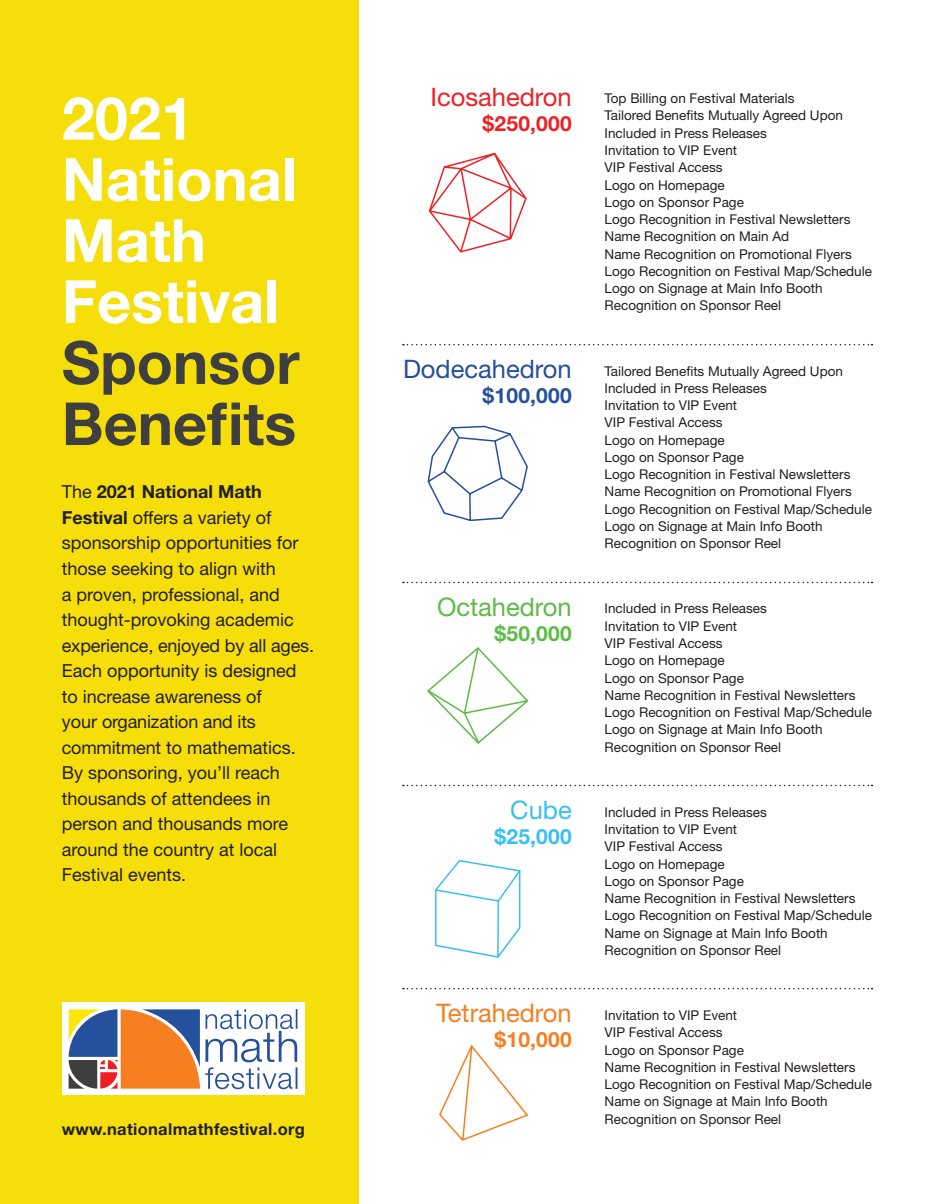
<style>
.page{position:relative;width:934px;height:1204px;background:#fff}
.page>*{position:absolute;margin:0;border:0;box-sizing:border-box;transform-origin:0 0}
.t1{font:700 59.4px/61.1px "Helvetica Neue";color:#fff}
.t2{font:700 59.4px/61.1px "Helvetica Neue";color:#3f3f3f}
.t3{font:25.5px "Helvetica Neue";color:#25509b}
.t4{font:25.5px "Helvetica Neue";color:#ee2025}
.t5{font:25.5px "Helvetica Neue";color:#f57f21}
.t6{font:25.5px "Helvetica Neue";color:#5dbb46}
.t7{font:25.5px "Helvetica Neue";color:#39c0f0}
.t8{font:700 21px "Helvetica Neue";letter-spacing:.01em;color:#ee2025}
.t9{font:700 21px "Helvetica Neue";letter-spacing:.01em;color:#25509b}
.t10{font:700 21px "Helvetica Neue";color:#5dbb46}
.t11{font:700 21px "Helvetica Neue";color:#39c0f0}
.t12{font:700 21px "Helvetica Neue";color:#f57f21}
.t13{font:18px/25.5px "Helvetica Neue";color:#231f20}
.t14{font:700 16.5px "Helvetica Neue";letter-spacing:.02em;color:#231f20}
.t15{font:13.5px/17.2px "Helvetica Neue";color:#231f20}
.s1{font-weight:700}
</style>
<div class="page">
<div style="left:0;top:0;width:358px;height:1204px;background:#f6de0a"></div>
<div style="left:62px;top:1002px;width:242px;height:93px;background:#fff"></div>
<svg style="left:69px;top:1009px;width:228px;height:80px"></svg>
<svg style="left:428px;top:152px;width:99px;height:101px"></svg>
<svg style="left:427px;top:425px;width:101px;height:97px"></svg>
<svg style="left:427px;top:647px;width:102px;height:97px"></svg>
<svg style="left:435px;top:859px;width:86px;height:99px"></svg>
<svg style="left:439px;top:1044px;width:90px;height:97px"></svg>
<svg style="left:403px;top:344px;width:469px;height:1px"></svg>
<svg style="left:403px;top:581px;width:469px;height:2px"></svg>
<svg style="left:403px;top:784px;width:469px;height:2px"></svg>
<svg style="left:403px;top:987px;width:469px;height:2px"></svg>
<h1 class="t1" style="left:62px;top:87px;width:237px">2021<br>National<br>Math<br>Festival</h1>
<h1 class="t2" style="left:62px;top:331px;width:239px">Sponsor<br>Benefits</h1>
<p class="t13" style="left:62px;top:479px;width:254px">The <span class="s1">2021 National Math<br>Festival</span> offers a variety of sponsorship opportunities for those seeking to align with<br>a proven, professional, and thought-provoking academic experience, enjoyed by all ages.<br>Each opportunity is designed to increase awareness of<br>your organization and its commitment to mathematics.<br>By sponsoring, you’ll reach thousands of attendees in person and thousands more around the country at local<br>Festival events.</p>
<p class="t14" style="left:62px;top:1119px;width:245px">www.nationalmathfestival.org</p>
<h2 class="t4" style="left:430px;top:82px;width:143px">Icosahedron</h2>
<h3 class="t8" style="left:482px;top:111px;width:91px">$250,000</h3>
<h2 class="t3" style="left:403px;top:353px;width:170px">Dodecahedron</h2>
<h3 class="t9" style="left:482px;top:382px;width:91px">$100,000</h3>
<h2 class="t6" style="left:437px;top:591px;width:136px">Octahedron</h2>
<h3 class="t10" style="left:494px;top:620px;width:79px">$50,000</h3>
<h2 class="t7" style="left:510px;top:794px;width:63px">Cube</h2>
<h3 class="t11" style="left:494px;top:823px;width:79px">$25,000</h3>
<h2 class="t5" style="left:436px;top:997px;width:137px">Tetrahedron</h2>
<h3 class="t12" style="left:494px;top:1026px;width:79px">$10,000</h3>
<p class="t15" style="left:604px;top:90px;width:269px">Top Billing on Festival Materials<br>Tailored Benefits Mutually Agreed Upon<br>Included in Press Releases<br>Invitation to VIP Event<br>VIP Festival Access<br>Logo on Homepage<br>Logo on Sponsor Page<br>Logo Recognition in Festival Newsletters<br>Name Recognition on Main Ad<br>Name Recognition on Promotional Flyers<br>Logo Recognition on Festival Map/Schedule<br>Logo on Signage at Main Info Booth<br>Recognition on Sponsor Reel</p>
<p class="t15" style="left:604px;top:362px;width:269px">Tailored Benefits Mutually Agreed Upon<br>Included in Press Releases<br>Invitation to VIP Event<br>VIP Festival Access<br>Logo on Homepage<br>Logo on Sponsor Page<br>Logo Recognition in Festival Newsletters<br>Name Recognition on Promotional Flyers<br>Logo Recognition on Festival Map/Schedule<br>Logo on Signage at Main Info Booth<br>Recognition on Sponsor Reel</p>
<p class="t15" style="left:604px;top:600px;width:269px">Included in Press Releases<br>Invitation to VIP Event<br>VIP Festival Access<br>Logo on Homepage<br>Logo on Sponsor Page<br>Name Recognition in Festival Newsletters<br>Logo Recognition on Festival Map/Schedule<br>Logo on Signage at Main Info Booth<br>Recognition on Sponsor Reel</p>
<p class="t15" style="left:604px;top:803px;width:269px">Included in Press Releases<br>Invitation to VIP Event<br>VIP Festival Access<br>Logo on Homepage<br>Logo on Sponsor Page<br>Name Recognition in Festival Newsletters<br>Logo Recognition on Festival Map/Schedule<br>Name on Signage at Main Info Booth<br>Recognition on Sponsor Reel</p>
<p class="t15" style="left:604px;top:1006px;width:269px">Invitation to VIP Event<br>VIP Festival Access<br>Logo on Sponsor Page<br>Name Recognition in Festival Newsletters<br>Logo Recognition on Festival Map/Schedule<br>Name on Signage at Main Info Booth<br>Recognition on Sponsor Reel</p>
</div>
